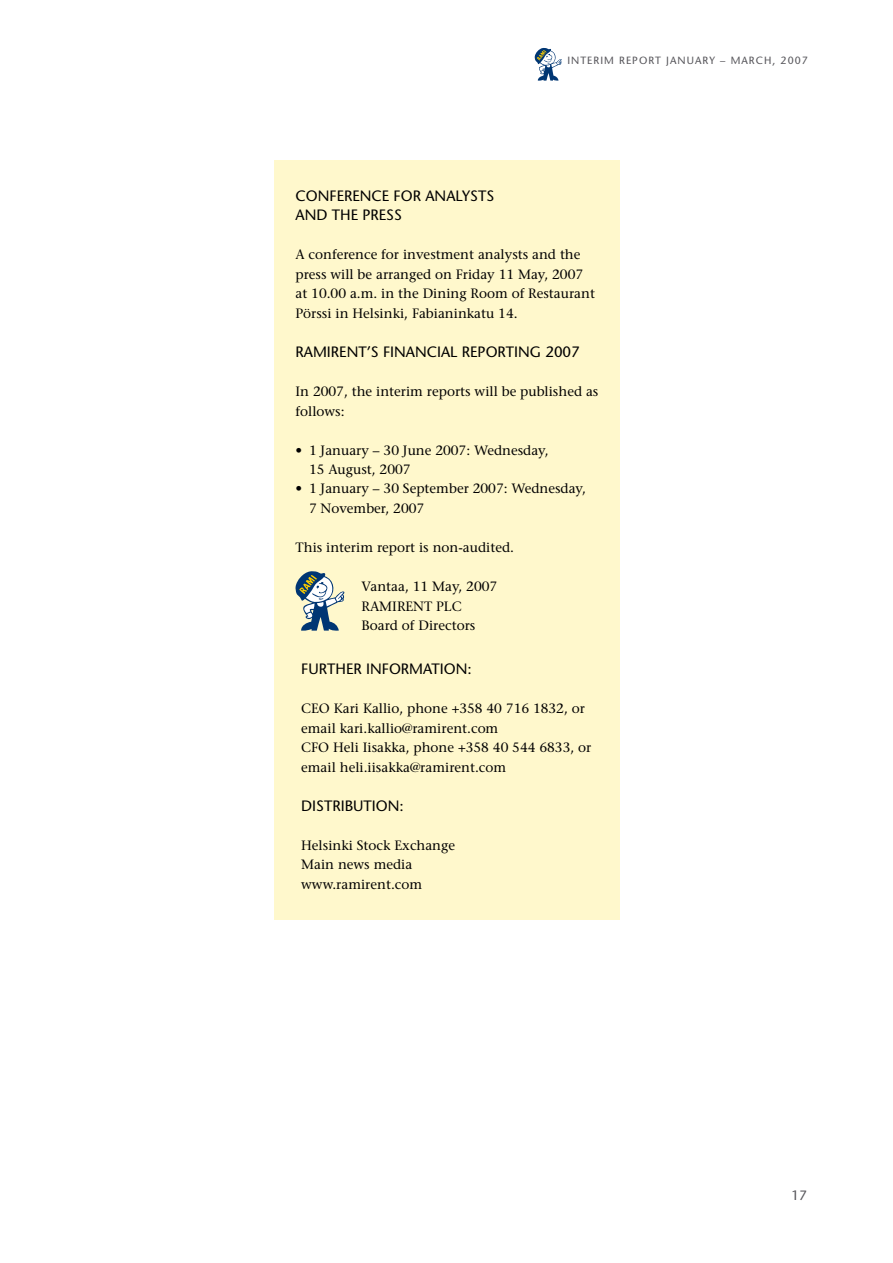
<style>
.page{position:relative;width:893px;height:1263px;background:#fff}
.page>*{position:absolute;margin:0;border:0;box-sizing:border-box;transform-origin:0 0}
.t1{font:500 15px/19.5px "Stone Sans Std";color:#000}
.t2{font:500 13.5px/19.5px "Stone Serif Std";color:#000}
.t3{font:500 13.5px "Stone Sans Std";color:#57565b}
.t4{font:500 10.5px "Stone Sans Std";letter-spacing:.1em;color:#57565b}
</style>
<div class="page">
<svg style="left:535px;top:48px;width:27px;height:33px"></svg>
<div style="left:274px;top:160px;width:345px;height:760px;background:#fff8cc"></div>
<svg style="left:295px;top:571px;width:50px;height:60px"></svg>
<p class="t4" style="left:567px;top:54px;width:242px">INTERIM REPORT JANUARY – MARCH, 2007</p>
<p class="t1" style="left:296px;top:186px;width:200px">CONFERENCE FOR ANALYSTS<br>AND THE PRESS</p>
<p class="t2" style="left:296px;top:245px;width:301px">A conference for investment analysts and the press will be arranged on Friday 11 May, 2007 at 10.00 a.m. in the Dining Room of Restaurant Pörssi in Helsinki, Fabianinkatu 14.</p>
<p class="t1" style="left:296px;top:342px;width:286px">RAMIRENT’S FINANCIAL REPORTING 2007</p>
<p class="t2" style="left:296px;top:382px;width:304px">In 2007, the interim reports will be published as follows:</p>
<p class="t2" style="left:309px;top:440px;width:241px;text-indent:-14px">• 1 January – 30 June 2007: Wednesday,<br>15 August, 2007</p>
<p class="t2" style="left:309px;top:479px;width:278px;text-indent:-14px">• 1 January – 30 September 2007: Wednesday,<br>7 November, 2007</p>
<p class="t2" style="left:296px;top:538px;width:220px">This interim report is non-audited.</p>
<p class="t2" style="left:362px;top:577px;width:137px">Vantaa, 11 May, 2007<br>RAMIRENT PLC<br>Board of Directors</p>
<p class="t1" style="left:301px;top:659px;width:172px">FURTHER INFORMATION:</p>
<p class="t2" style="left:301px;top:699px;width:292px">CEO Kari Kallio, phone +358 40 716 1832, or email kari.kallio@ramirent.com<br>CFO Heli Iisakka, phone +358 40 544 6833, or email heli.iisakka@ramirent.com</p>
<p class="t1" style="left:301px;top:796px;width:104px">DISTRIBUTION:</p>
<p class="t2" style="left:301px;top:835px;width:155px">Helsinki Stock Exchange<br>Main news media www.ramirent.com</p>
<p class="t3" style="left:791px;top:1187px;width:17px">17</p>
</div>
